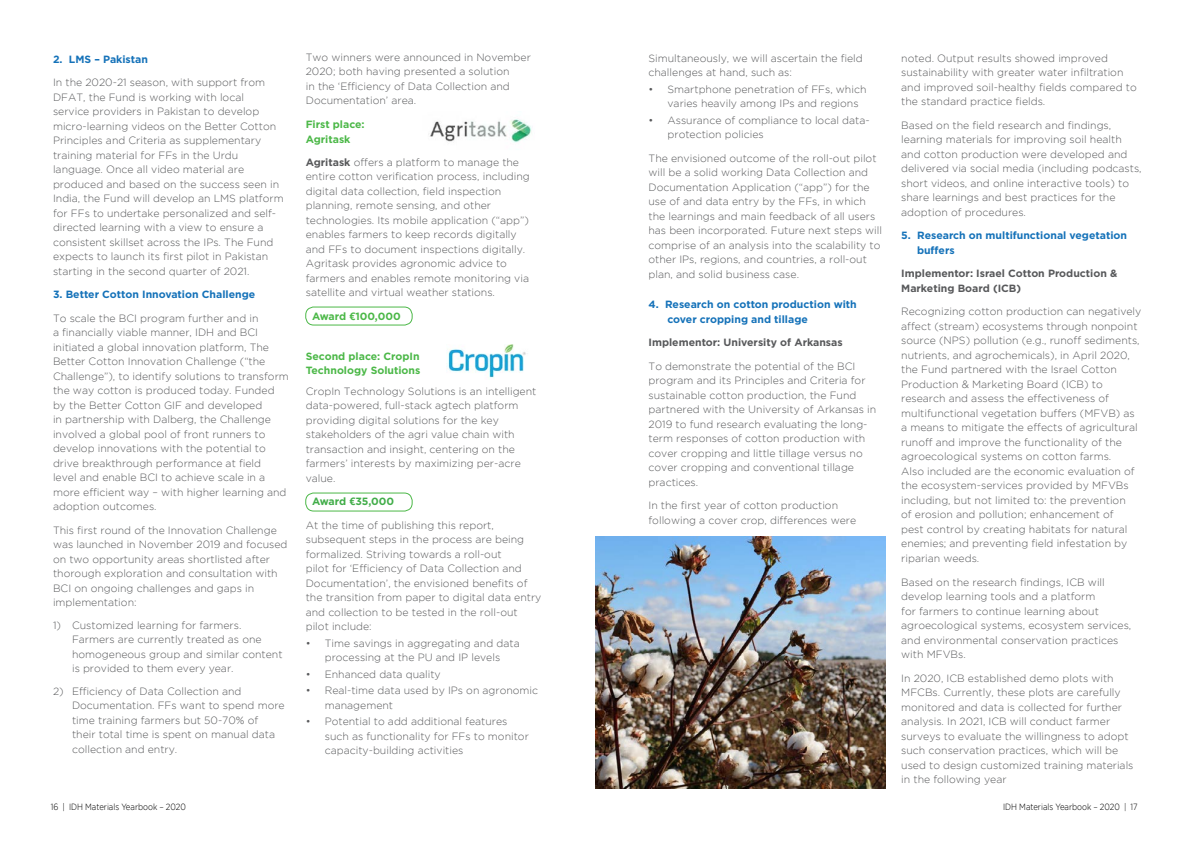
<style>
.page{position:relative;width:1191px;height:842px;background:#fff}
.page>*{position:absolute;margin:0;border:0;box-sizing:border-box;transform-origin:0 0}
.t1{font:300 10.5px/14.5px "Gotham";color:#58595b}
.t2{font:700 10.5px/14.5px "Gotham";color:#1572b9}
.t3{font:700 10.5px/14.5px "Gotham";color:#58595b}
.t4{font:700 10.5px/14.5px "Gotham";color:#4cb848}
.t5{font:700 10.5px "Gotham";letter-spacing:-.005em;color:#41ad49}
.t6{font:300 9px "Gotham Narrow";color:#000}
.s1{font-weight:700}
.s2{font-family:"Open Sans"}
</style>
<div class="page">
<div style="left:305px;top:306px;width:108px;height:19px;border:1px solid #4cb848;border-radius:8px"></div>
<div style="left:305px;top:492px;width:108px;height:19px;border:1px solid #4cb848;border-radius:8px"></div>
<img style="left:428px;top:119px;width:104px;height:24px">
<img style="left:595px;top:536px;width:290px;height:253px">
<img style="left:448px;top:344px;width:78px;height:34px">
<p class="t2" style="left:53px;top:52px;width:96px">2. LMS – Pakistan</p>
<p class="t1" style="left:53px;top:75px;width:232px">In the 2020-21 season, with support from DFAT, the Fund is working with local<br>service providers in Pakistan to develop micro-learning videos on the Better Cotton Principles and Criteria as supplementary training material for FFs in the Urdu language. Once all video material are produced and based on the success seen in India, the Fund will develop an LMS platform for FFs to undertake personalized and self&shy;directed learning with a view to ensure a consistent skillset across the IPs. The Fund expects to launch its first pilot in Pakistan starting in the second quarter of 2021.</p>
<p class="t2" style="left:53px;top:287px;width:204px">3. Better Cotton Innovation Challenge</p>
<p class="t1" style="left:53px;top:311px;width:237px">To scale the BCI program further and in<br>a financially viable manner, IDH and BCI initiated a global innovation platform, The Better Cotton Innovation Challenge (“the Challenge”), to identify solutions to transform the way cotton is produced today. Funded by the Better Cotton GIF and developed<br>in partnership with Dalberg, the Challenge involved a global pool of front runners to develop innovations with the potential to drive breakthrough performance at field<br>level and enable BCI to achieve scale in a more efficient way – with higher learning and adoption outcomes.</p>
<p class="t1" style="left:53px;top:523px;width:236px">This first round of the Innovation Challenge was launched in November 2019 and focused on two opportunity areas shortlisted after thorough exploration and consultation with BCI on ongoing challenges and gaps in implementation:</p>
<p class="t1" style="left:72px;top:618px;width:212px;text-indent:-19px">1) Customized learning for farmers.<br>Farmers are currently treated as one homogeneous group and similar content is provided to them every year.</p>
<p class="t1" style="left:72px;top:684px;width:214px;text-indent:-19px">2) Efficiency of Data Collection and Documentation. FFs want to spend more time training farmers but 50-70% of<br>their total time is spent on manual data collection and entry.</p>
<p class="t1" style="left:306px;top:50px;width:227px">Two winners were announced in November 2020; both having presented a solution<br>in the ‘Efficiency of Data Collection and Documentation’ area.</p>
<p class="t4" style="left:306px;top:117px;width:60px">First place:<br>Agritask</p>
<p class="t1" style="left:306px;top:155px;width:225px"><span class="s1">Agritask</span> offers a platform to manage the entire cotton verification process, including digital data collection, field inspection planning, remote sensing, and other technologies. Its mobile application (“app”) enables farmers to keep records digitally and FFs to document inspections digitally.<br>Agritask provides agronomic advice to farmers and enables remote monitoring via satellite and virtual weather stations.</p>
<p class="t4" style="left:312px;top:309px;width:90px">Award <span class="s2">€</span>100,000</p>
<p class="t4" style="left:306px;top:349px;width:116px">Second place: CropIn<br>Technology Solutions</p>
<p class="t1" style="left:306px;top:384px;width:232px">CropIn Technology Solutions is an intelligent data-powered, full-stack agtech platform providing digital solutions for the key stakeholders of the agri value chain with transaction and insight, centering on the farmers’ interests by maximizing per-acre value.</p>
<p class="t5" style="left:312px;top:495px;width:84px">Award <span class="s2">€</span>35,000</p>
<p class="t1" style="left:306px;top:518px;width:237px">At the time of publishing this report, subsequent steps in the process are being formalized. Striving towards a roll-out<br>pilot for ‘Efficiency of Data Collection and Documentation’, the envisioned benefits of the transition from paper to digital data entry and collection to be tested in the roll-out pilot include:</p>
<p class="t1" style="left:306px;top:636px;width:215px;text-align:center">• Time savings in aggregating and data processing at the PU and IP levels</p>
<p class="t1" style="left:306px;top:667px;width:136px">• Enhanced data quality</p>
<p class="t1" style="left:325px;top:683px;width:215px;text-indent:-19px">• Real-time data used by IPs on agronomic management</p>
<p class="t1" style="left:325px;top:714px;width:206px;text-indent:-19px">• Potential to add additional features such as functionality for FFs to monitor capacity-building activities</p>
<p class="t1" style="left:648px;top:51px;width:216px">Simultaneously, we will ascertain the field challenges at hand, such as:</p>
<p class="t1" style="left:667px;top:82px;width:200px;text-indent:-19px">• Smartphone penetration of FFs, which varies heavily among IPs and regions</p>
<p class="t1" style="left:667px;top:113px;width:204px;text-indent:-19px">• Assurance of compliance to local data&shy;protection policies</p>
<p class="t1" style="left:648px;top:151px;width:235px">The envisioned outcome of the roll-out pilot will be a solid working Data Collection and Documentation Application (“app”) for the use of and data entry by the FFs, in which the learnings and main feedback of all users has been incorporated. Future next steps will comprise of an analysis into the scalability to other IPs, regions, and countries, a roll-out plan, and solid business case.</p>
<p class="t2" style="left:667px;top:297px;width:191px;text-indent:-19px">4. Research on cotton production with cover cropping and tillage</p>
<p class="t3" style="left:648px;top:335px;width:196px">Implementor: University of Arkansas</p>
<p class="t1" style="left:648px;top:359px;width:229px">To demonstrate the potential of the BCI program and its Principles and Criteria for sustainable cotton production, the Fund partnered with the University of Arkansas in 2019 to fund research evaluating the long&shy;term responses of cotton production with cover cropping and little tillage versus no cover cropping and conventional tillage practices.</p>
<p class="t1" style="left:648px;top:498px;width:209px">In the first year of cotton production following a cover crop, differences were</p>
<p class="t1" style="left:901px;top:51px;width:237px">noted. Output results showed improved sustainability with greater water infiltration and improved soil-healthy fields compared to the standard practice fields.</p>
<p class="t1" style="left:901px;top:118px;width:242px">Based on the field research and findings, learning materials for improving soil health and cotton production were developed and delivered via social media (including podcasts, short videos, and online interactive tools) to share learnings and best practices for the adoption of procedures.</p>
<p class="t2" style="left:917px;top:228px;width:211px;text-indent:-16px">5. Research on multifunctional vegetation buffers</p>
<p class="t3" style="left:901px;top:266px;width:218px">Implementor: Israel Cotton Production &amp;<br>Marketing Board (ICB)</p>
<p class="t1" style="left:901px;top:304px;width:242px">Recognizing cotton production can negatively affect (stream) ecosystems through nonpoint source (NPS) pollution (e.g., runoff sediments, nutrients, and agrochemicals), in April 2020, the Fund partnered with the Israel Cotton Production &amp; Marketing Board (ICB) to research and assess the effectiveness of multifunctional vegetation buffers (MFVB) as a means to mitigate the effects of agricultural runoff and improve the functionality of the agroecological systems on cotton farms.<br>Also included are the economic evaluation of the ecosystem-services provided by MFVBs including, but not limited to: the prevention<br>of erosion and pollution; enhancement of<br>pest control by creating habitats for natural enemies; and preventing field infestation by riparian weeds.</p>
<p class="t1" style="left:901px;top:574px;width:232px">Based on the research findings, ICB will develop learning tools and a platform<br>for farmers to continue learning about agroecological systems, ecosystem services, and environmental conservation practices with MFVBs.</p>
<p class="t1" style="left:901px;top:670px;width:234px">In 2020, ICB established demo plots with MFCBs. Currently, these plots are carefully monitored and data is collected for further analysis. In 2021, ICB will conduct farmer surveys to evaluate the willingness to adopt such conservation practices, which will be used to design customized training materials in the following year</p>
<p class="t6" style="left:51px;top:801px;width:137px">16 | IDH Materials Yearbook – 2020</p>
<p class="t6" style="left:1003px;top:801px;width:136px">IDH Materials Yearbook – 2020 | 17</p>
</div>
